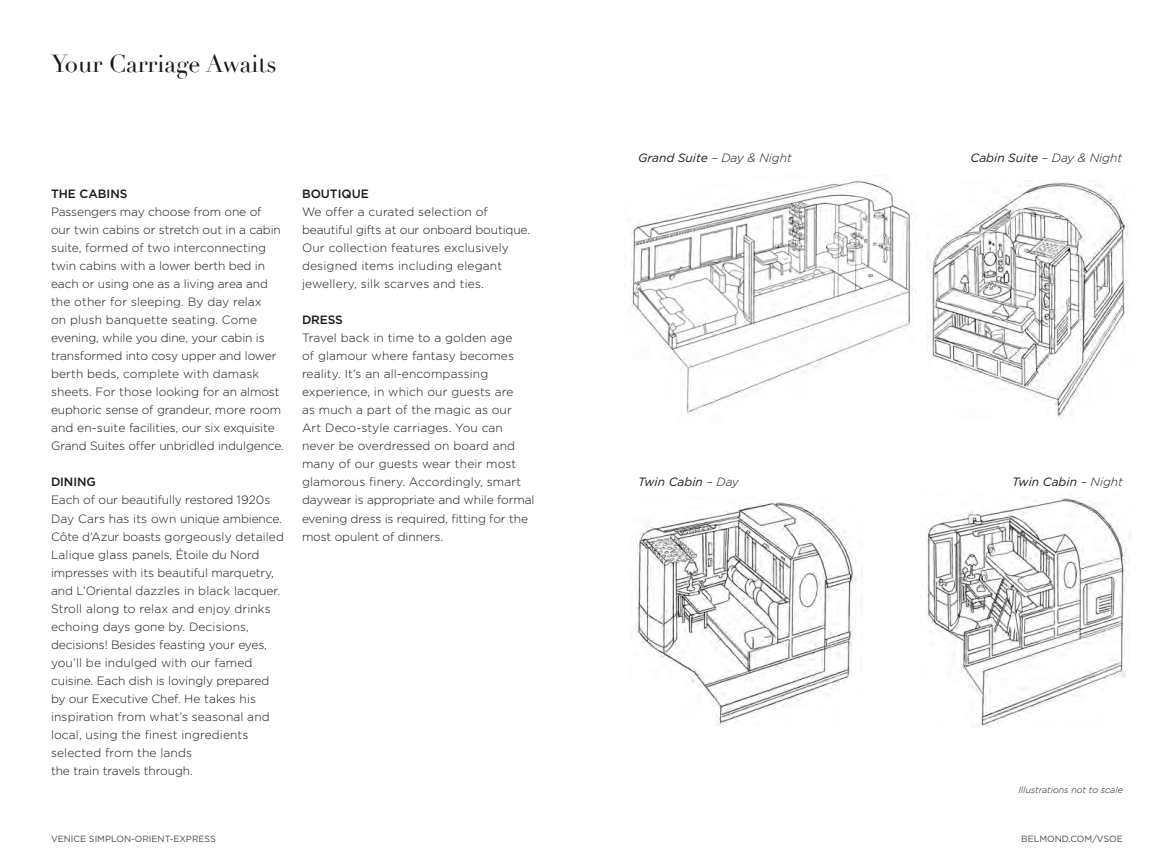
<style>
.page{position:relative;width:1174px;height:864px;background:#fff}
.page>*{position:absolute;margin:0;border:0;box-sizing:border-box;transform-origin:0 0}
.t1{font:24px "Didot";color:#181716}
.t2{font:300 12px/18px "Gotham";letter-spacing:-.01em;color:#181716}
.t3{font:300 12px/18px "Gotham";letter-spacing:.01em;color:#181716}
.t4{font:300 12px/18px "Gotham";letter-spacing:.015em;color:#181716}
.t5{font:italic 12px "Gotham";color:#181716}
.t6{font:500 12px "Gotham";color:#181716}
.t7{font:9px "Gotham";color:#484847}
.t8{font:italic 300 9px "Gotham";color:#181716}
.s1{font-weight:300}
</style>
<div class="page">
<img style="left:927px;top:180px;width:203px;height:239px">
<img style="left:637px;top:502px;width:226px;height:222px">
<img style="left:926px;top:497px;width:201px;height:229px">
<img style="left:624px;top:180px;width:289px;height:235px">
<h1 class="t1" style="left:51px;top:49px;width:227px">Your Carriage Awaits</h1>
<p class="t6" style="left:51px;top:187px;width:78px">THE CABINS</p>
<p class="t2" style="left:51px;top:203px;width:234px">Passengers may choose from one of our twin cabins or stretch out in a cabin suite, formed of two interconnecting twin cabins with a lower berth bed in each or using one as a living area and the other for sleeping. By day relax<br>on plush banquette seating. Come evening, while you dine, your cabin is transformed into cosy upper and lower berth beds, complete with damask sheets. For those looking for an almost euphoric sense of grandeur, more room and en-suite facilities, our six exquisite Grand Suites offer unbridled indulgence.</p>
<p class="t6" style="left:51px;top:475px;width:46px">DINING</p>
<p class="t2" style="left:51px;top:491px;width:234px">Each of our beautifully restored 1920s Day Cars has its own unique ambience.<br>Côte d’Azur boasts gorgeously detailed Lalique glass panels, Étoile du Nord impresses with its beautiful marquetry, and L’Oriental dazzles in black lacquer.<br>Stroll along to relax and enjoy drinks echoing days gone by. Decisions, decisions! Besides feasting your eyes, you’ll be indulged with our famed cuisine. Each dish is lovingly prepared by our Executive Chef. He takes his inspiration from what’s seasonal and local, using the finest ingredients selected from the lands<br>the train travels through.</p>
<p class="t6" style="left:302px;top:187px;width:68px">BOUTIQUE</p>
<p class="t4" style="left:302px;top:203px;width:230px">We offer a curated selection of beautiful gifts at our onboard boutique.<br>Our collection features exclusively designed items including elegant jewellery, silk scarves and ties.</p>
<p class="t6" style="left:302px;top:313px;width:42px">DRESS</p>
<p class="t3" style="left:302px;top:329px;width:234px">Travel back in time to a golden age<br>of glamour where fantasy becomes reality. It’s an all-encompassing experience, in which our guests are<br>as much a part of the magic as our<br>Art Deco-style carriages. You can never be overdressed on board and many of our guests wear their most glamorous finery. Accordingly, smart daywear is appropriate and while formal evening dress is required, fitting for the most opulent of dinners.</p>
<p class="t5" style="left:638px;top:151px;width:155px">Grand Suite <span class="s1">– Day &amp; Night</span></p>
<p class="t5" style="left:970px;top:151px;width:153px">Cabin Suite <span class="s1">– Day &amp; Night</span></p>
<p class="t5" style="left:638px;top:475px;width:102px">Twin Cabin <span class="s1">– Day</span></p>
<p class="t5" style="left:1012px;top:475px;width:112px">Twin Cabin <span class="s1">– Night</span></p>
<p class="t8" style="left:1018px;top:784px;width:106px">Illustrations not to scale</p>
<p class="t7" style="left:51px;top:833px;width:166px">VENICE SIMPLON-ORIENT-EXPRESS</p>
<p class="t7" style="left:1021px;top:833px;width:103px">BELMOND.COM/VSOE</p>
</div>
